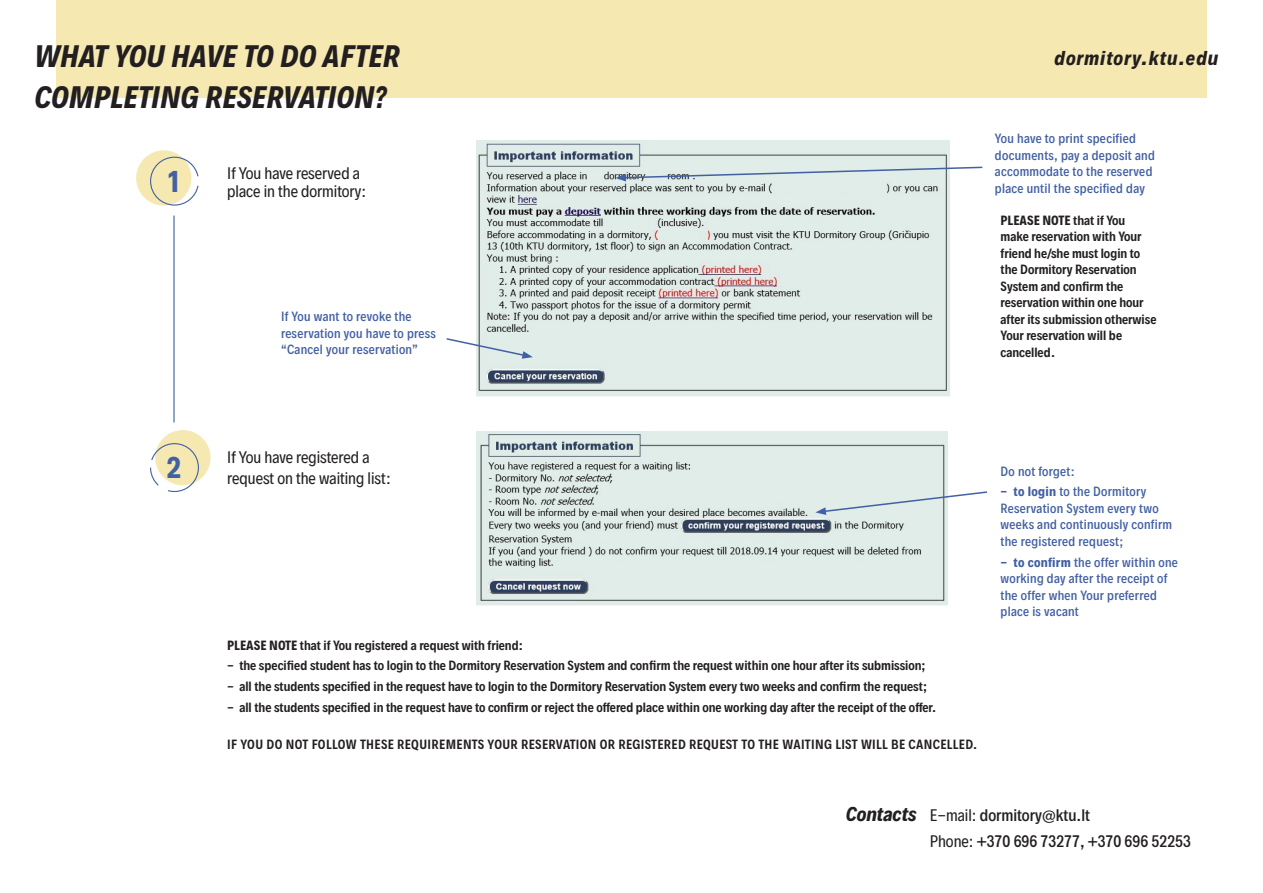
<style>
.page{position:relative;width:1263px;height:893px;background:#fff}
.page>*{position:absolute;margin:0;border:0;box-sizing:border-box;transform-origin:0 0}
.t1{font:italic 700 27.9px/40.8px "Decalotype";color:#231f20}
.t2{font:700 27px "Decalotype";color:#4260a3}
.t3{font:italic 700 18px "Decalotype";letter-spacing:.05em;color:#231f20}
.t4{font:italic 700 18px "Decalotype";color:#231f20}
.t5{font:15px/18px "Decalotype";color:#231f20}
.t6{font:500 15px/26.5px "Decalotype";color:#231f20}
.t7{font:600 12px/16.5px "Decalotype";color:#231f20}
.t8{font:500 12px/16.5px "Decalotype";letter-spacing:.025em;color:#4260a3}
.t9{font:600 12px "Decalotype";letter-spacing:.03em;color:#231f20}
.s1{font-weight:700}
.s2{font-weight:400}
</style>
<div class="page">
<img style="left:476px;top:431px;width:471px;height:175px">
<img style="left:476px;top:140px;width:473px;height:257px">
<div style="left:155px;top:430px;width:56px;height:55px;background:#f5e9b1;border-radius:50%"></div>
<div style="left:56px;top:0;width:1151px;height:98px;background:#f5e9b1"></div>
<div style="left:136px;top:150px;width:55px;height:56px;background:#f5e9b1;border-radius:50%"></div>
<svg style="left:149px;top:156px;width:50px;height:50px"></svg>
<svg style="left:150px;top:443px;width:49px;height:50px"></svg>
<svg style="left:446px;top:337px;width:87px;height:22px"></svg>
<svg style="left:615px;top:166px;width:368px;height:15px"></svg>
<svg style="left:815px;top:490px;width:172px;height:25px"></svg>
<hr style="left:173px;top:216px;width:2px;height:206px;background:#4260a3">
<h1 class="t1" style="left:34px;top:36px;width:367px">WHAT YOU HAVE TO DO AFTER<br>COMPLETING RESERVATION?</h1>
<h2 class="t2" style="left:166px;top:163px;width:17px">1</h2>
<p class="t5" style="left:227px;top:164px;width:140px">If You have reserved a place in the dormitory:</p>
<p class="t8" style="left:281px;top:308px;width:156px">If You want to revoke the reservation you have to press “Cancel your reservation”</p>
<h3 class="t3" style="left:1054px;top:45px;width:165px">dormitory.ktu.edu</h3>
<p class="t8" style="left:995px;top:130px;width:161px">You have to print specified documents, pay a deposit and accommodate to the reserved place until the specified day</p>
<p class="t7" style="left:1000px;top:212px;width:157px"><span class="s1">PLEASE NOTE</span> that if You make reservation with Your friend he/she must login to the Dormitory Reservation<br>System and confirm the reservation within one hour after its submission otherwise<br>Your reservation will be cancelled.</p>
<h2 class="t2" style="left:166px;top:449px;width:17px">2</h2>
<p class="t5" style="left:227px;top:447px;width:165px;line-height:21px">If You have registered a request on the waiting list:</p>
<p class="t7" style="left:227px;top:636px;width:297px"><span class="s1">PLEASE NOTE</span> that if You registered a request with friend:</p>
<p class="t7" style="left:227px;top:657px;width:700px">- the specified student has to login to the Dormitory Reservation System and confirm the request within one hour after its submission;</p>
<p class="t7" style="left:227px;top:678px;width:701px">- all the students specified in the request have to login to the Dormitory Reservation System every two weeks and confirm the request;</p>
<p class="t7" style="left:227px;top:699px;width:710px">- all the students specified in the request have to confirm or reject the offered place within one working day after the receipt of the offer.</p>
<p class="t9" style="left:227px;top:736px;width:751px">IF YOU DO NOT FOLLOW THESE REQUIREMENTS YOUR RESERVATION OR REGISTERED REQUEST TO THE WAITING LIST WILL BE CANCELLED.</p>
<p class="t8" style="left:1000px;top:463px;width:76px">Do not forget:</p>
<p class="t8" style="left:1000px;top:483px;width:173px"><span class="s1">- to login</span> to the Dormitory<br>Reservation System every two weeks and continuously confirm the registered request;</p>
<p class="t8" style="left:1000px;top:554px;width:179px"><span class="s1">- to confirm</span> the offer within one working day after the receipt of the offer when Your preferred place is vacant</p>
<h3 class="t4" style="left:846px;top:802px;width:72px">Contacts</h3>
<p class="t6" style="left:930px;top:801px;width:263px"><span class="s2">E-mail:</span> dormitory@ktu.lt<br><span class="s2">Phone:</span> +370 696 73277, +370 696 52253</p>
</div>
